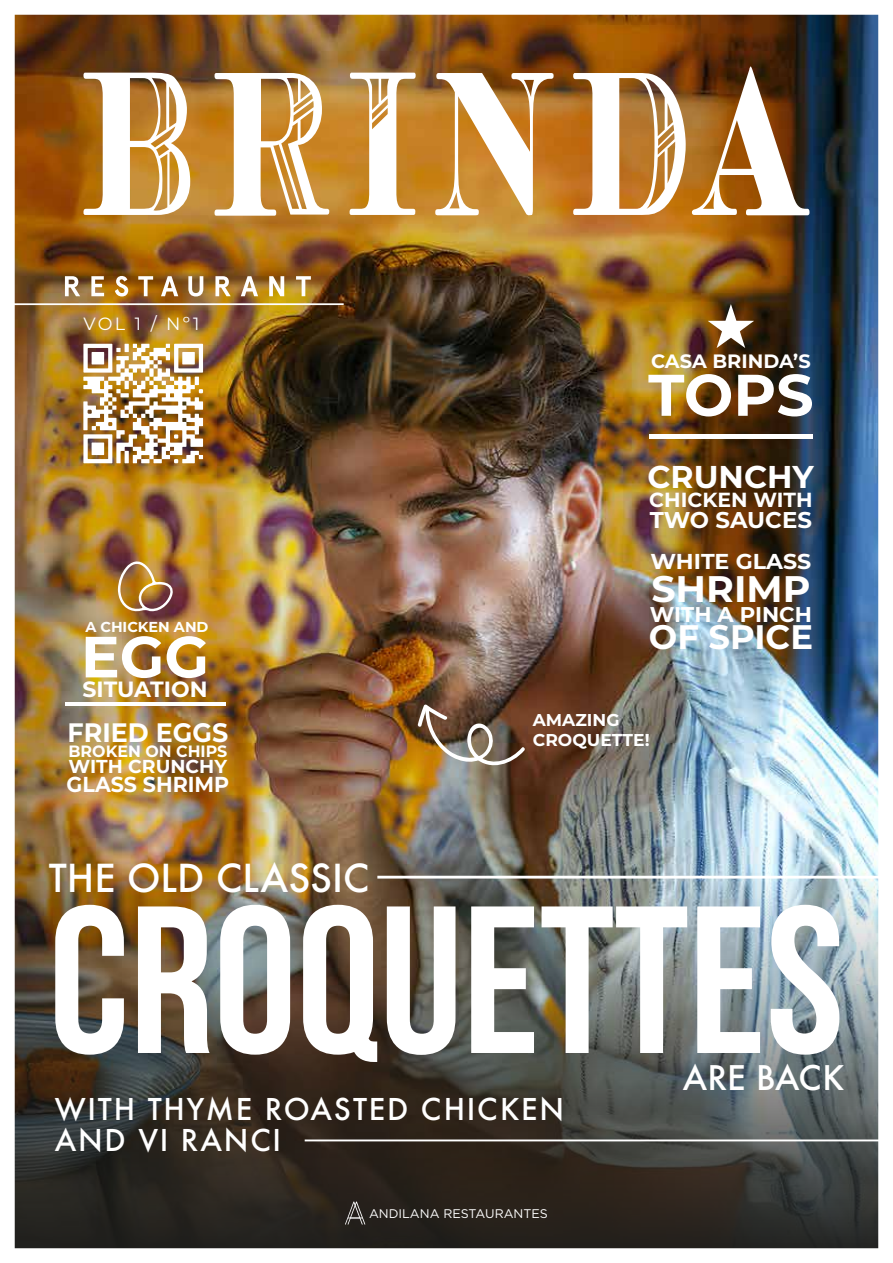
<style>
.page{position:relative;width:893px;height:1263px;background:#fff}
.page>*{position:absolute;margin:0;border:0;box-sizing:border-box;transform-origin:0 0}
.t1{font:209.25px "Bebas Neue";color:#fff}
.t2{font:700 58.65px "Montserrat";color:#fff}
.t3{font:700 57.9px "Montserrat";color:#fff}
.t4{font:500 37.5px "Futura";color:#fff}
.t5{font:700 36.9px "Montserrat";color:#fff}
.t6{font:700 34.05px "Montserrat";color:#fff}
.t7{font:500 33px "Futura";color:#fff}
.t8{font:700 31.5px "Montserrat";color:#fff}
.t9{font:500 29.25px/31.5px "Futura";letter-spacing:.06em;color:#fff}
.t10{font:700 26.7px "Montserrat";color:#fff;scale:.95 1}
.t11{font:700 22.8px "Montserrat";color:#fff}
.t12{font:700 22.05px "Montserrat";color:#fff}
.t13{font:700 21.6px "Montserrat";color:#fff;scale:.95 1}
.t14{font:700 21.6px "Montserrat";color:#fff}
.t15{font:700 21.3px "Montserrat";color:#fff}
.t16{font:700 20.4px "Montserrat";color:#fff}
.t17{font:700 19.35px "Montserrat";color:#fff}
.t18{font:700 18.75px "Montserrat";color:#fff}
.t19{font:17.7px "Montserrat";letter-spacing:.14em;color:#fff}
.t20{font:700 17.1px/20.5px "Montserrat";color:#fff}
.t21{font:700 16.35px "Montserrat";color:#fff}
.t22{font:700 14.4px "Montserrat";color:#fff}
.t23{font:12.45px "Gotham";color:#fff}
</style>
<div class="page">
<img style="left:14px;top:14px;width:865px;height:1235px">
<hr style="left:65px;top:702px;width:160px;height:3px;background:#fff">
<img style="left:118px;top:561px;width:56px;height:52px">
<img style="left:417px;top:704px;width:109px;height:68px">
<hr style="left:649px;top:434px;width:164px;height:4px;background:#fff">
<svg style="left:708px;top:304px;width:46px;height:44px"></svg>
<p class="t19" style="left:83px;top:311px;width:118px">VOL 1 / Nº1</p>
<p class="t22" style="left:85px;top:617px;width:125px">A CHICKEN AND</p>
<h3 class="t3" style="left:81px;top:615px;width:130px">EGG</h3>
<p class="t12" style="left:82px;top:673px;width:127px">SITUATION</p>
<p class="t10" style="left:68px;top:713px;width:170px">FRIED EGGS</p>
<p class="t13" style="left:67px;top:768px;width:173px">GLASS SHRIMP</p>
<p class="t21" style="left:68px;top:739px;width:160px">BROKEN ON CHIPS</p>
<p class="t18" style="left:69px;top:753px;width:160px">WITH CRUNCHY</p>
<p class="t4" style="left:49px;top:852px;width:322px">THE OLD CLASSIC</p>
<p class="t17" style="left:651px;top:347px;width:161px">CASA BRINDA’S</p>
<h2 class="t2" style="left:648px;top:353px;width:167px">TOPS</h2>
<p class="t8" style="left:647px;top:454px;width:168px">CRUNCHY</p>
<p class="t11" style="left:650px;top:503px;width:163px">TWO SAUCES</p>
<p class="t16" style="left:649px;top:485px;width:165px">CHICKEN WITH</p>
<p class="t14" style="left:650px;top:545px;width:162px">WHITE GLASS</p>
<p class="t5" style="left:651px;top:562px;width:161px">SHRIMP</p>
<p class="t15" style="left:650px;top:599px;width:164px">WITH A PINCH</p>
<p class="t6" style="left:649px;top:613px;width:166px">OF SPICE</p>
<p class="t20" style="left:533px;top:709px;width:118px">AMAZING<br>CROQUETTE!</p>
<h1 class="t1" style="left:49px;top:866px;width:797px">CROQUETTES</h1>
<p class="t7" style="left:683px;top:1055px;width:163px">ARE BACK</p>
<p class="t9" style="left:55px;top:1093px;width:511px">WITH THYME ROASTED CHICKEN<br>AND VI RANCI</p>
<p class="t23" style="left:369px;top:1205px;width:180px">ANDILANA RESTAURANTES</p>
</div>
